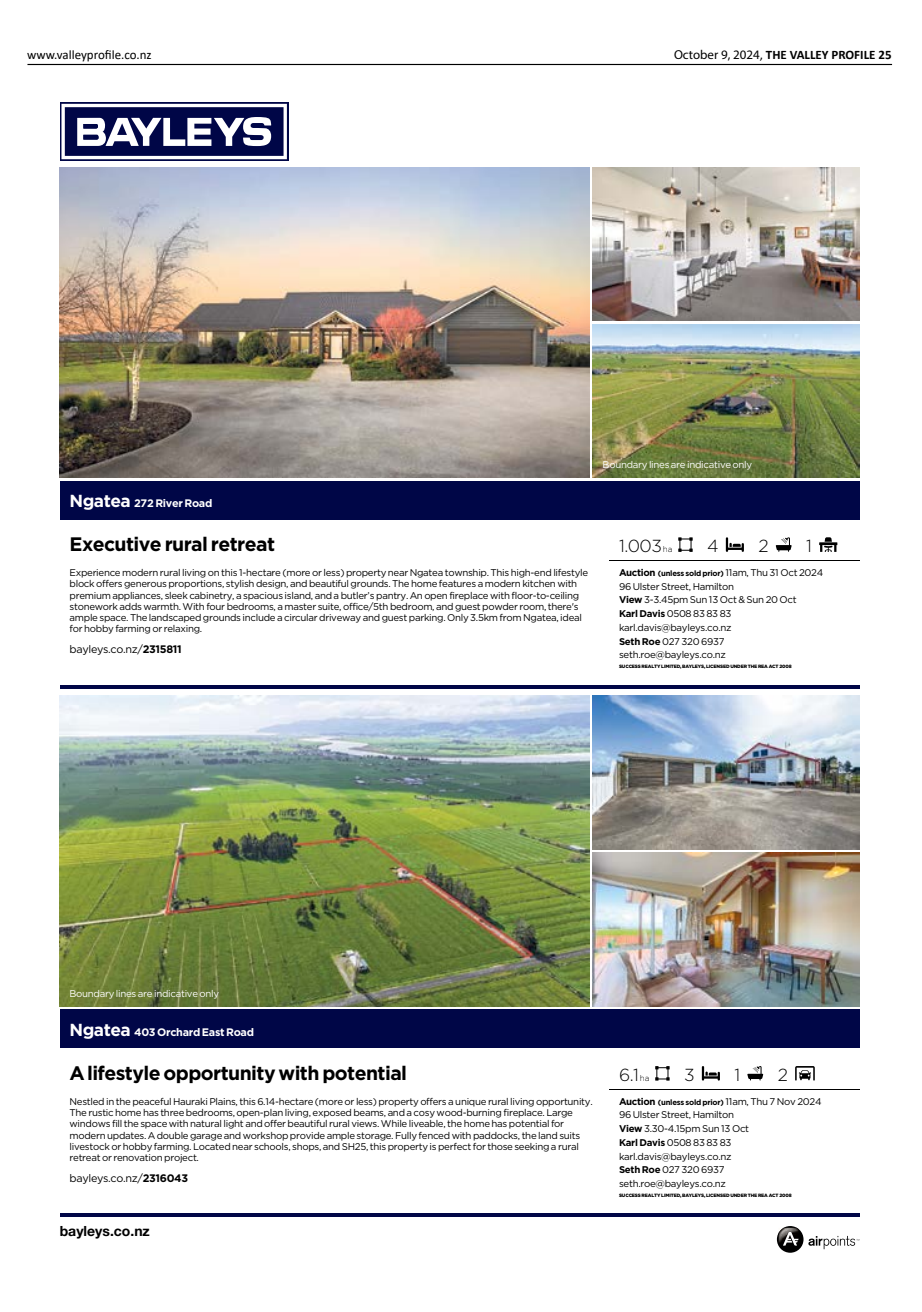
<style>
.page{position:relative;width:922px;height:1312px;background:#fff}
.page>*{position:absolute;margin:0;border:0;box-sizing:border-box;transform-origin:0 0}
.t1{font:700 19.5px "Gotham";letter-spacing:-.03em;color:#000}
.t2{font:300 17.38px "Gotham";color:#000}
.t3{font:700 14px "Helvetica Neue LT Pro";color:#000}
.t4{font:700 13px "Calibri";color:#000}
.t5{font:13px "Calibri";color:#000}
.t6{font:700 10.88px "Gotham";letter-spacing:-.03em;color:#fff}
.t7{font:10.88px "Gotham";letter-spacing:-.03em;color:#000}
.t8{font:9.75px/13.8px "Gotham";letter-spacing:-.03em;color:#000}
.t9{font:9.75px "Gotham";letter-spacing:-.03em;color:#fff}
.t10{font:700 7.75px "Gotham";letter-spacing:-.03em;color:#000}
.t11{font:900 4.75px "Gotham";letter-spacing:-.03em;color:#000}
.s1{font-family:"Myriad Pro";font-weight:400}
.s2{font-weight:400}
.s3{font-size:17.38px}
.s4{font-weight:700}
.s5{font-size:8.25px}
.s6{font-size:9.75px}
.s7{font-weight:400;font-size:9.75px}
</style>
<div class="page">
<hr style="left:27px;top:64px;width:864px;height:1px;background:#000">
<svg style="left:60px;top:102px;width:228px;height:59px"></svg>
<svg style="left:61px;top:104px;width:226px;height:55px"></svg>
<svg style="left:808px;top:1235px;width:51px;height:13px"></svg>
<svg style="left:776px;top:1225px;width:27px;height:27px"></svg>
<img style="left:778px;top:1227px;width:20px;height:15px">
<svg style="left:782px;top:1231px;width:16px;height:14px"></svg>
<hr style="left:60px;top:685px;width:799px;height:3px;background:#000647">
<img style="left:60px;top:167px;width:529px;height:310px">
<img style="left:592px;top:167px;width:267px;height:154px">
<img style="left:592px;top:324px;width:267px;height:153px">
<div style="left:60px;top:481px;width:799px;height:38px;background:#000647"></div>
<svg style="left:678px;top:537px;width:14px;height:14px"></svg>
<svg style="left:725px;top:537px;width:18px;height:14px"></svg>
<svg style="left:775px;top:537px;width:16px;height:14px"></svg>
<svg style="left:819px;top:537px;width:18px;height:14px"></svg>
<hr style="left:609px;top:560px;width:250px;height:1px;background:#000">
<img style="left:60px;top:695px;width:529px;height:311px">
<img style="left:592px;top:695px;width:267px;height:154px">
<img style="left:592px;top:852px;width:267px;height:154px">
<div style="left:60px;top:1009px;width:799px;height:38px;background:#000647"></div>
<svg style="left:655px;top:1066px;width:14px;height:14px"></svg>
<svg style="left:701px;top:1066px;width:18px;height:14px"></svg>
<svg style="left:747px;top:1066px;width:16px;height:14px"></svg>
<svg style="left:795px;top:1066px;width:19px;height:14px"></svg>
<hr style="left:609px;top:1088px;width:250px;height:1px;background:#000">
<hr style="left:60px;top:1213px;width:799px;height:3px;background:#000647">
<h3 class="t5" style="left:27px;top:45px;width:126px">www.valleyprofile.co.nz</h3>
<h3 class="t4" style="left:673px;top:45px;width:219px"><span class="s1">October 9, 2024</span><span class="s2">,</span> THE VALLEY PROFILE 25</h3>
<p class="t6" style="left:70px;top:496px;width:144px"><span class="s3">Ngatea</span> 272 River Road</p>
<h1 class="t1" style="left:70px;top:531px;width:207px">Executive rural retreat</h1>
<p class="t8" style="left:70px;top:567px;width:520px;line-height:11.2px">Experience modern rural living on this 1-hectare (more or less) property near Ngatea township. This high-end lifestyle block offers generous proportions, stylish design, and beautiful grounds. The home features a modern kitchen with premium appliances, sleek cabinetry, a spacious island, and a butler’s pantry. An open fireplace with floor-to-ceiling stonework adds warmth. With four bedrooms, a master suite, office/5th bedroom, and guest powder room, there's ample space. The landscaped grounds include a circular driveway and guest parking. Only 3.5km from Ngatea, ideal for hobby farming or relaxing.</p>
<p class="t7" style="left:70px;top:642px;width:114px">bayleys.co.nz/<span class="s4">2315811</span></p>
<p class="t9" style="left:602px;top:458px;width:151px">Boundary lines are indicative only</p>
<h2 class="t2" style="left:619px;top:534px;width:55px">1.003<span class="s5">ha</span></h2>
<h2 class="t2" style="left:707px;top:534px;width:13px">4</h2>
<h2 class="t2" style="left:758px;top:534px;width:12px">2</h2>
<h2 class="t2" style="left:806px;top:534px;width:7px">1</h2>
<p class="t10" style="left:619px;top:568px;width:206px"><span class="s6">Auction</span> (unless sold prior) <span class="s7">11am, Thu 31 Oct 2024</span></p>
<p class="t8" style="left:619px;top:579px;width:179px">96 Ulster Street, Hamilton<br><span class="s4">View</span> 3-3.45pm Sun 13 Oct &amp; Sun 20 Oct<br><span class="s4">Karl Davis</span> 0508 83 83 83 karl.davis@bayleys.co.nz<br><span class="s4">Seth Roe</span> 027 320 6937 seth.roe@bayleys.co.nz</p>
<p class="t11" style="left:619px;top:663px;width:174px">SUCCESS REALTY LIMITED, BAYLEYS, LICENSED UNDER THE REA ACT 2008</p>
<p class="t9" style="left:70px;top:986px;width:151px">Boundary lines are indicative only</p>
<p class="t6" style="left:70px;top:1024px;width:186px"><span class="s3">Ngatea</span> 403 Orchard East Road</p>
<h1 class="t1" style="left:70px;top:1059px;width:339px">Alifestyle opportunity with potential</h1>
<p class="t8" style="left:70px;top:1095px;width:524px;line-height:11.2px">Nestled in the peaceful Hauraki Plains, this 6.14-hectare (more or less) property offers a unique rural living opportunity.<br>The rustic home has three bedrooms, open-plan living, exposed beams, and a cosy wood-burning fireplace. Large windows fill the space with natural light and offer beautiful rural views. While liveable, the home has potential for modern updates. Adouble garage and workshop provide ample storage. Fully fenced with paddocks, the land suits livestock or hobby farming. Located near schools, shops, and SH25, this property is perfect for those seeking a rural retreat or renovation project.</p>
<p class="t7" style="left:70px;top:1170px;width:120px">bayleys.co.nz/<span class="s4">2316043</span></p>
<h3 class="t3" style="left:60px;top:1221px;width:92px">bayleys.co.nz</h3>
<h2 class="t2" style="left:619px;top:1063px;width:32px">6.1<span class="s5">ha</span></h2>
<h2 class="t2" style="left:684px;top:1063px;width:12px">3</h2>
<h2 class="t2" style="left:734px;top:1063px;width:7px">1</h2>
<h2 class="t2" style="left:777px;top:1063px;width:12px">2</h2>
<p class="t10" style="left:619px;top:1096px;width:204px"><span class="s6">Auction</span> (unless sold prior) <span class="s7">11am, Thu 7 Nov 2024</span></p>
<p class="t8" style="left:619px;top:1107px;width:132px">96 Ulster Street, Hamilton<br><span class="s4">View</span> 3.30-4.15pm Sun 13 Oct<br><span class="s4">Karl Davis</span> 0508 83 83 83 karl.davis@bayleys.co.nz<br><span class="s4">Seth Roe</span> 027 320 6937 seth.roe@bayleys.co.nz</p>
<p class="t11" style="left:619px;top:1191px;width:174px">SUCCESS REALTY LIMITED, BAYLEYS, LICENSED UNDER THE REA ACT 2008</p>
</div>
